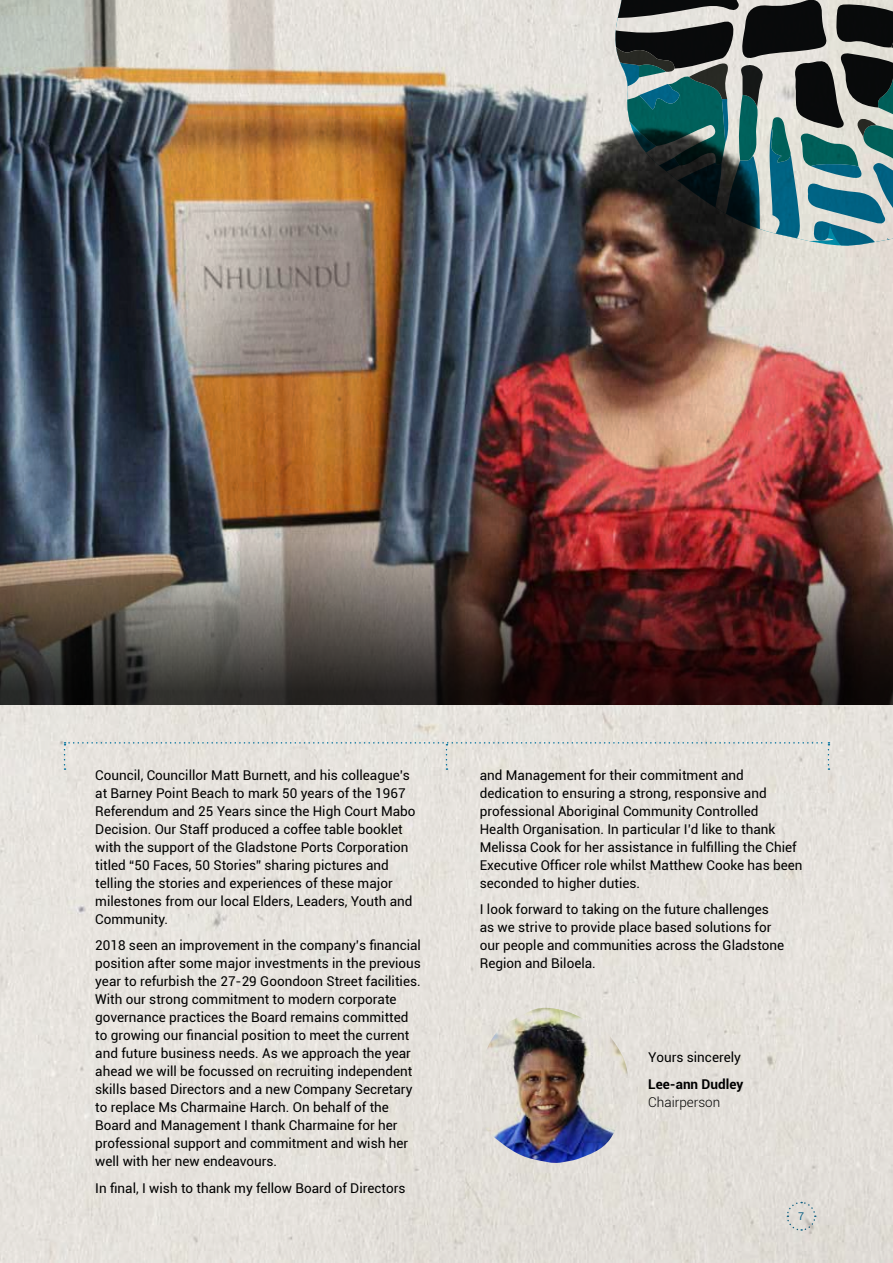
<style>
.page{position:relative;width:893px;height:1263px;background:#fff}
.page>*{position:absolute;margin:0;border:0;box-sizing:border-box;transform-origin:0 0}
.t1{font:13.5px/18px "Roboto";color:#000}
.t2{font:700 13.5px "Roboto";color:#000}
.t3{font:300 13.5px "Roboto";color:#000}
.t4{font:10.65px "Roboto";color:#15729e}
</style>
<div class="page">
<div style="left:0;top:705px;width:893px;height:558px;background:#e5e2dc"></div>
<img style="left:0;top:0;width:893px;height:527px">
<img style="left:0;top:527px;width:893px;height:178px">
<div style="left:64px;top:742px;width:765px;height:28px;background:#e6e2dd"></div>
<img style="left:477px;top:1008px;width:154px;height:156px">
<svg style="left:614px;top:0;width:279px;height:249px;background:#566a69"></svg>
<svg style="left:786px;top:1201px;width:30px;height:30px"></svg>
<p class="t1" style="left:95px;top:766px;width:322px">Council, Councillor Matt Burnett, and his colleague’s at Barney Point Beach to mark 50 years of the 1967<br>Referendum and 25 Years since the High Court Mabo Decision. Our Staff produced a coffee table booklet with the support of the Gladstone Ports Corporation titled “50 Faces, 50 Stories” sharing pictures and telling the stories and experiences of these major milestones from our local Elders, Leaders, Youth and Community.</p>
<p class="t1" style="left:95px;top:936px;width:327px">2018 seen an improvement in the company’s financial position after some major investments in the previous year to refurbish the 27-29 Goondoon Street facilities.<br>With our strong commitment to modern corporate governance practices the Board remains committed to growing our financial position to meet the current and future business needs. As we approach the year ahead we will be focussed on recruiting independent skills based Directors and a new Company Secretary to replace Ms Charmaine Harch. On behalf of the Board and Management I thank Charmaine for her professional support and commitment and wish her well with her new endeavours.</p>
<p class="t1" style="left:95px;top:1178px;width:312px">In final, I wish to thank my fellow Board of Directors</p>
<p class="t1" style="left:480px;top:766px;width:324px">and Management for their commitment and dedication to ensuring a strong, responsive and professional Aboriginal Community Controlled<br>Health Organisation. In particular I’d like to thank Melissa Cook for her assistance in fulfilling the Chief Executive Officer role whilst Matthew Cooke has been seconded to higher duties.</p>
<p class="t1" style="left:480px;top:900px;width:306px">I look forward to taking on the future challenges as we strive to provide place based solutions for our people and communities across the Gladstone Region and Biloela.</p>
<p class="t1" style="left:648px;top:1048px;width:94px">Yours sincerely</p>
<p class="t2" style="left:648px;top:1074px;width:97px">Lee-ann Dudley</p>
<p class="t3" style="left:648px;top:1092px;width:74px">Chairperson</p>
<p class="t4" style="left:798px;top:1209px;width:8px">7</p>
</div>
